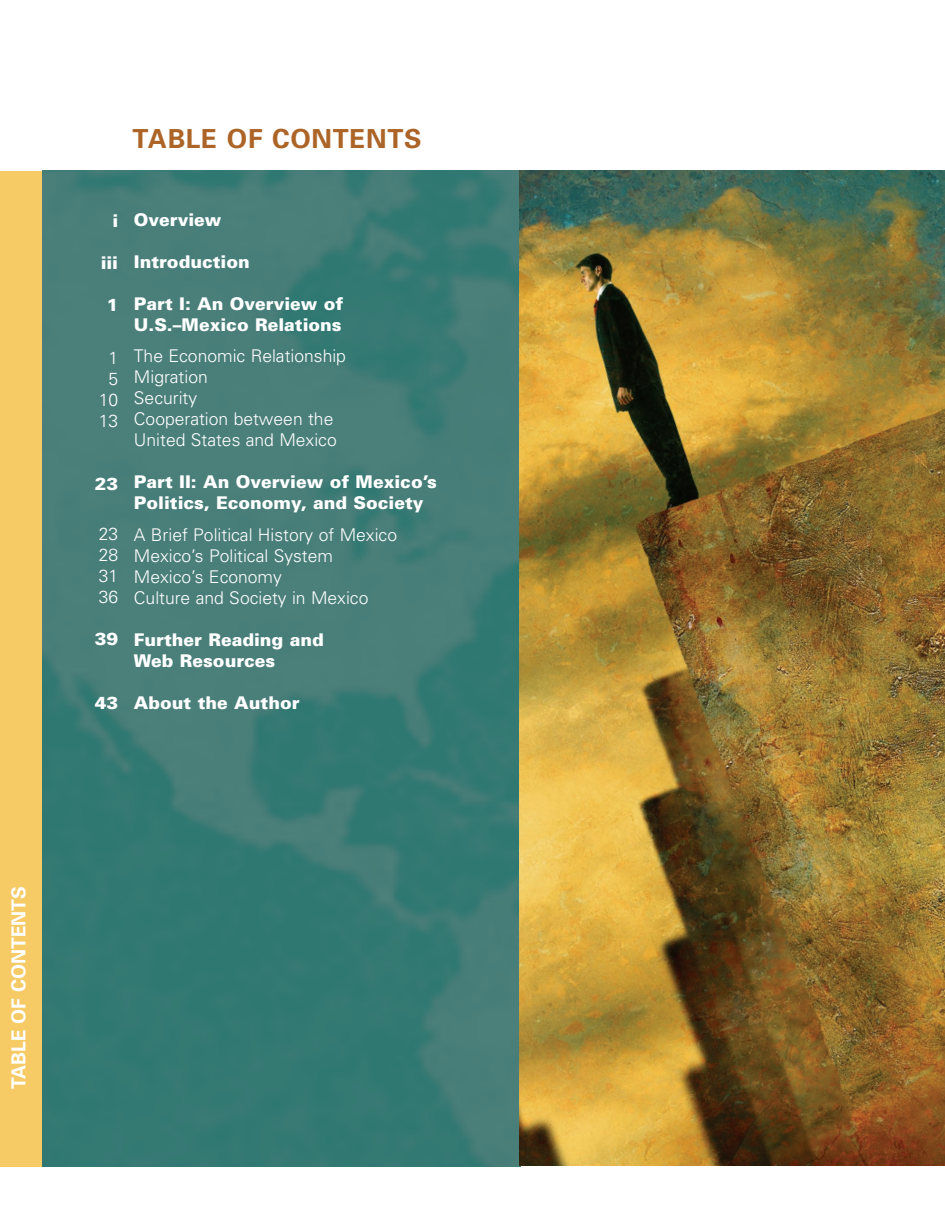
<style>
.page{position:relative;width:945px;height:1229px;background:#fff}
.page>*{position:absolute;margin:0;border:0;box-sizing:border-box;transform-origin:0 0}
.t1{font:700 26.25px "Univers";letter-spacing:.03em;color:#ac6427}
.t2{font:700 19.25px "Univers";color:#fff}
.t3{font:300 17.5px/21px "Univers";color:#fff}
.t4{font:900 17.5px/21px "Univers";color:#fff}
</style>
<div class="page">
<img style="left:43px;top:171px;width:476px;height:995px">
<div style="left:0;top:171px;width:42px;height:995px;background:#f6cb65"></div>
<img style="left:519px;top:171px;width:425px;height:995px">
<h1 class="t1" style="left:133px;top:129px;width:290px">TABLE OF CONTENTS</h1>
<p class="t4" style="left:112px;top:212px;width:7px">i</p>
<p class="t4" style="left:101px;top:254px;width:19px">iii</p>
<p class="t4" style="left:106px;top:296px;width:13px">1</p>
<p class="t3" style="left:99px;top:348px;width:21px;text-align:center">1<br>5<br>10<br>13</p>
<p class="t4" style="left:95px;top:474px;width:25px">23</p>
<p class="t3" style="left:99px;top:525px;width:21px;text-align:justify">23<br>28<br>31<br>36</p>
<p class="t4" style="left:95px;top:630px;width:25px">39</p>
<p class="t4" style="left:95px;top:693px;width:25px">43</p>
<p class="t4" style="left:134px;top:211px;width:89px">Overview</p>
<p class="t4" style="left:134px;top:253px;width:117px">Introduction</p>
<p class="t4" style="left:134px;top:295px;width:211px">Part I: An Overview of<br>U.S.–Mexico Relations</p>
<p class="t3" style="left:134px;top:347px;width:213px">The Economic Relationship<br>Migration<br>Security<br>Cooperation between the<br>United States and Mexico</p>
<p class="t4" style="left:134px;top:473px;width:304px">Part II: An Overview of Mexico’s<br>Politics, Economy, and Society</p>
<p class="t3" style="left:134px;top:526px;width:265px">A Brief Political History of Mexico<br>Mexico’s Political System<br>Mexico’s Economy<br>Culture and Society in Mexico</p>
<p class="t4" style="left:134px;top:631px;width:191px">Further Reading and<br>Web Resources</p>
<p class="t4" style="left:134px;top:694px;width:167px">About the Author</p>
<p class="t2" style="left:12px;top:1089px;width:205px;rotate:-90deg">TABLE OF CONTENTS</p>
</div>
